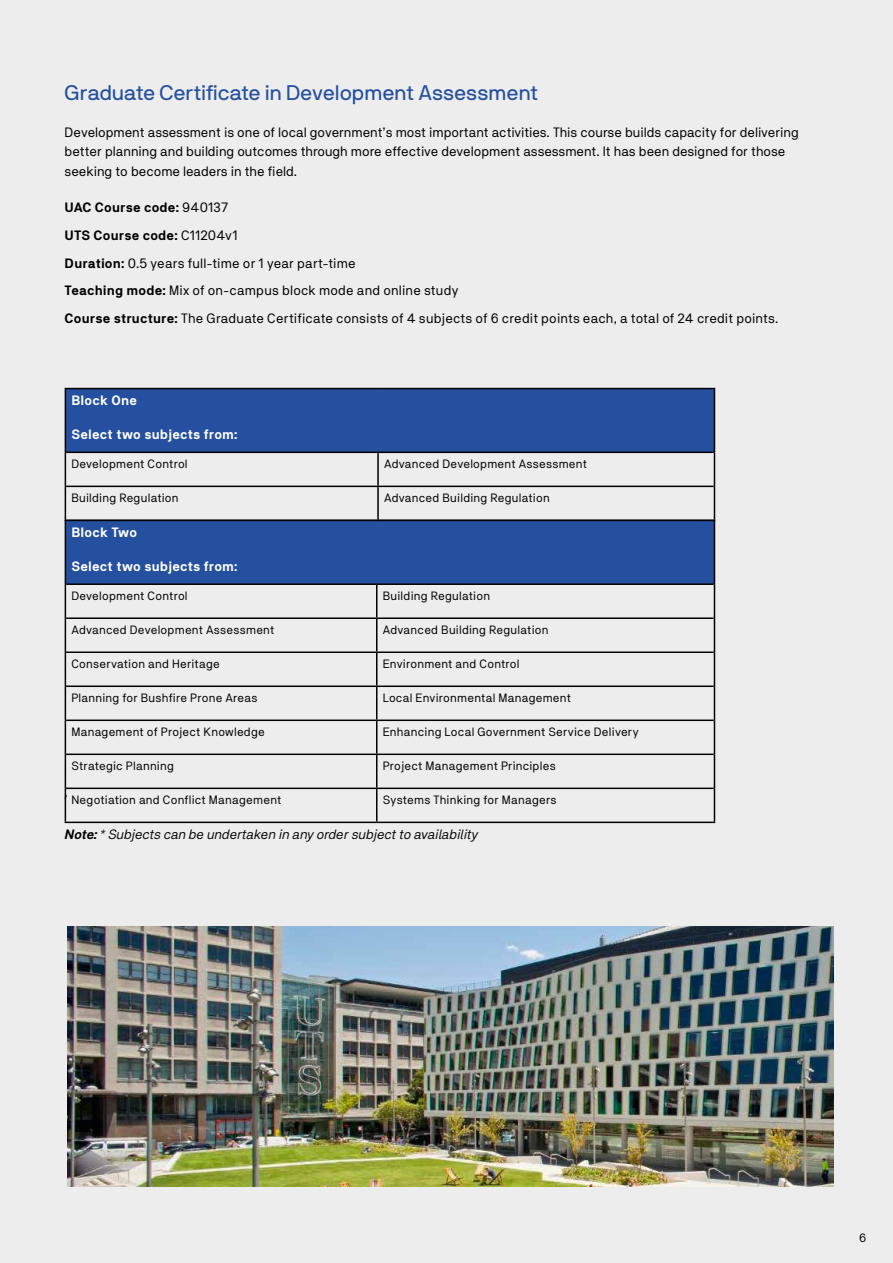
<style>
.page{position:relative;width:893px;height:1263px;background:#ededed}
.page>*{position:absolute;margin:0;border:0;box-sizing:border-box;transform-origin:0 0}
.t1{font:21px "NB International Pro";color:#25509f}
.t2{font:15px "Myriad Pro";color:#000}
.t3{font:13.5px/27.8px "NB Akademie Std";color:#000}
.t4{font:700 13.5px "NB Akademie Std";letter-spacing:.005em;color:#fff}
.t5{font:italic 13.5px "NB Akademie Std";letter-spacing:.005em;color:#000}
.t6{font:12px "NB Akademie Std";letter-spacing:.02em;color:#000}
.s1{font-weight:700}
</style>
<div class="page">
<img style="left:67px;top:926px;width:767px;height:260px">
<div style="left:65px;top:388px;width:649px;height:64px;background:#25509f"></div>
<hr style="left:65px;top:388px;width:313px;height:1px;background:#000">
<hr style="left:65px;top:389px;width:1px;height:63px;background:#000">
<hr style="left:378px;top:388px;width:337px;height:1px;background:#000">
<hr style="left:714px;top:389px;width:1px;height:63px;background:#000">
<hr style="left:65px;top:452px;width:1px;height:34px;background:#000">
<hr style="left:714px;top:452px;width:1px;height:34px;background:#000">
<hr style="left:65px;top:486px;width:1px;height:34px;background:#000">
<hr style="left:714px;top:486px;width:1px;height:34px;background:#000">
<hr style="left:66px;top:452px;width:312px;height:1px;background:#000">
<hr style="left:378px;top:452px;width:336px;height:1px;background:#000">
<hr style="left:377px;top:453px;width:2px;height:33px;background:#000">
<hr style="left:66px;top:486px;width:312px;height:1px;background:#000">
<hr style="left:378px;top:486px;width:336px;height:1px;background:#000">
<hr style="left:377px;top:487px;width:2px;height:33px;background:#000">
<div style="left:65px;top:520px;width:649px;height:64px;background:#25509f"></div>
<hr style="left:65px;top:520px;width:312px;height:1px;background:#000">
<hr style="left:65px;top:521px;width:1px;height:63px;background:#000">
<hr style="left:377px;top:520px;width:338px;height:1px;background:#000">
<hr style="left:714px;top:521px;width:1px;height:63px;background:#000">
<hr style="left:65px;top:584px;width:1px;height:34px;background:#000">
<hr style="left:714px;top:584px;width:1px;height:34px;background:#000">
<hr style="left:65px;top:618px;width:1px;height:34px;background:#000">
<hr style="left:714px;top:618px;width:1px;height:34px;background:#000">
<hr style="left:65px;top:652px;width:1px;height:34px;background:#000">
<hr style="left:714px;top:652px;width:1px;height:34px;background:#000">
<hr style="left:65px;top:686px;width:1px;height:34px;background:#000">
<hr style="left:714px;top:686px;width:1px;height:34px;background:#000">
<hr style="left:65px;top:720px;width:1px;height:34px;background:#000">
<hr style="left:714px;top:720px;width:1px;height:34px;background:#000">
<hr style="left:65px;top:754px;width:1px;height:34px;background:#000">
<hr style="left:714px;top:754px;width:1px;height:34px;background:#000">
<hr style="left:65px;top:788px;width:1px;height:34px;background:#000">
<hr style="left:714px;top:788px;width:1px;height:34px;background:#000">
<hr style="left:65px;top:822px;width:312px;height:1px;background:#000">
<hr style="left:377px;top:822px;width:338px;height:1px;background:#000">
<hr style="left:66px;top:583px;width:311px;height:2px;background:#000">
<hr style="left:377px;top:583px;width:337px;height:2px;background:#000">
<hr style="left:376px;top:585px;width:1px;height:32px;background:#000">
<hr style="left:66px;top:617px;width:311px;height:2px;background:#000">
<hr style="left:377px;top:617px;width:337px;height:2px;background:#000">
<hr style="left:376px;top:619px;width:1px;height:32px;background:#000">
<hr style="left:66px;top:651px;width:311px;height:2px;background:#000">
<hr style="left:377px;top:651px;width:337px;height:2px;background:#000">
<hr style="left:376px;top:653px;width:1px;height:32px;background:#000">
<hr style="left:66px;top:685px;width:311px;height:2px;background:#000">
<hr style="left:377px;top:685px;width:337px;height:2px;background:#000">
<hr style="left:376px;top:687px;width:1px;height:32px;background:#000">
<hr style="left:66px;top:719px;width:311px;height:2px;background:#000">
<hr style="left:377px;top:719px;width:337px;height:2px;background:#000">
<hr style="left:376px;top:721px;width:1px;height:32px;background:#000">
<hr style="left:66px;top:753px;width:311px;height:2px;background:#000">
<hr style="left:377px;top:753px;width:337px;height:2px;background:#000">
<hr style="left:376px;top:755px;width:1px;height:32px;background:#000">
<hr style="left:66px;top:787px;width:311px;height:2px;background:#000">
<hr style="left:377px;top:787px;width:337px;height:2px;background:#000">
<hr style="left:376px;top:789px;width:1px;height:33px;background:#000">
<h1 class="t1" style="left:65px;top:81px;width:475px">Graduate Certificate in Development Assessment</h1>
<p class="t3" style="left:65px;top:122px;width:736px;line-height:19.5px">Development assessment is one of local government’s most important activities. This course builds capacity for delivering better planning and building outcomes through more effective development assessment. It has been designed for those seeking to become leaders in the field.</p>
<p class="t3" style="left:65px;top:193px;width:715px"><span class="s1">UAC Course code:</span> 940137<br><span class="s1">UTS Course code:</span> C11204v1<br><span class="s1">Duration:</span> 0.5 years full-time or 1 year part-time<br><span class="s1">Teaching mode:</span> Mix of on-campus block mode and online study<br><span class="s1">Course structure:</span> The Graduate Certificate consists of 4 subjects of 6 credit points each, a total of 24 credit points.</p>
<p class="t4" style="left:71px;top:393px;width:67px">Block One</p>
<p class="t4" style="left:71px;top:427px;width:168px">Select two subjects from:</p>
<p class="t6" style="left:71px;top:457px;width:118px">Development Control</p>
<p class="t6" style="left:384px;top:457px;width:204px">Advanced Development Assessment</p>
<p class="t6" style="left:71px;top:491px;width:109px">Building Regulation</p>
<p class="t6" style="left:384px;top:491px;width:167px">Advanced Building Regulation</p>
<p class="t4" style="left:71px;top:525px;width:67px">Block Two</p>
<p class="t4" style="left:71px;top:559px;width:168px">Select two subjects from:</p>
<p class="t6" style="left:71px;top:589px;width:118px">Development Control</p>
<p class="t6" style="left:383px;top:589px;width:109px">Building Regulation</p>
<p class="t6" style="left:71px;top:623px;width:204px">Advanced Development Assessment</p>
<p class="t6" style="left:383px;top:623px;width:167px">Advanced Building Regulation</p>
<p class="t6" style="left:71px;top:657px;width:150px">Conservation and Heritage</p>
<p class="t6" style="left:383px;top:657px;width:138px">Environment and Control</p>
<p class="t6" style="left:71px;top:691px;width:188px">Planning for Bushfire Prone Areas</p>
<p class="t6" style="left:383px;top:691px;width:190px">Local Environmental Management</p>
<p class="t6" style="left:71px;top:725px;width:195px">Management of Project Knowledge</p>
<p class="t6" style="left:383px;top:725px;width:257px">Enhancing Local Government Service Delivery</p>
<p class="t6" style="left:71px;top:759px;width:104px">Strategic Planning</p>
<p class="t6" style="left:383px;top:759px;width:174px">Project Management Principles</p>
<p class="t6" style="left:71px;top:793px;width:212px">Negotiation and Conflict Management</p>
<p class="t6" style="left:383px;top:793px;width:175px">Systems Thinking for Managers</p>
<p class="t5" style="left:65px;top:827px;width:415px"><span class="s1">Note:</span> * Subjects can be undertaken in any order subject to availability</p>
<p class="t2" style="left:65px;top:783px;width:5px">,</p>
<p class="t6" style="left:859px;top:1230px;width:9px">6</p>
</div>
